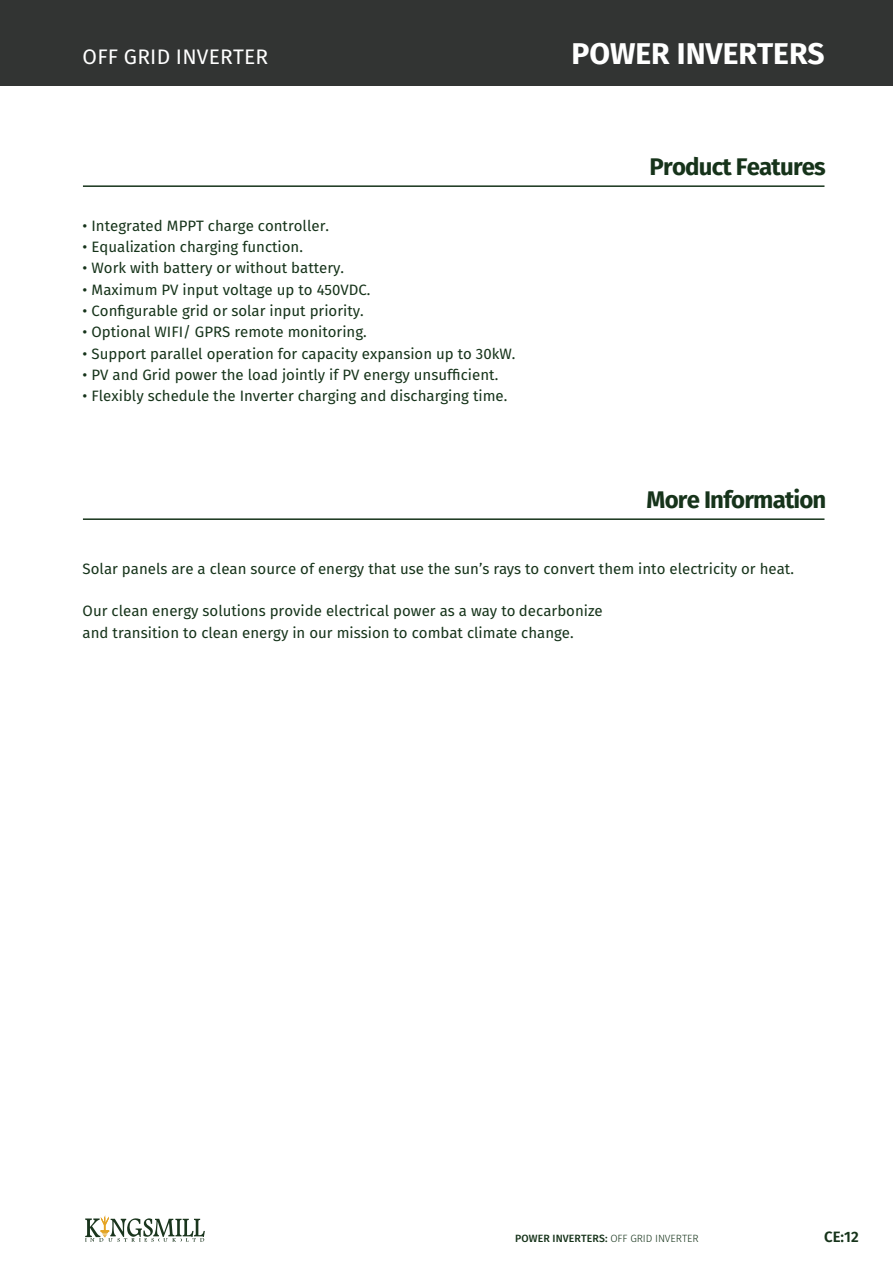
<style>
.page{position:relative;width:893px;height:1263px;background:#fff}
.page>*{position:absolute;margin:0;border:0;box-sizing:border-box;transform-origin:0 0}
.t1{font:700 30px "Fira Sans";color:#fff}
.t2{font:700 24px "Fira Sans";letter-spacing:-.03em;color:#16331a}
.t3{font:21px "Fira Sans";letter-spacing:.01em;color:#fff}
.t4{font:15px/21.3px "Fira Sans";color:#16331a}
.t5{font:600 15px "Fira Sans";color:#16331a}
.t6{font:500 10.5px "Fira Sans";letter-spacing:.01em;color:#16331a}
.s1{font-weight:300}
</style>
<div class="page">
<div style="left:0;top:0;width:893px;height:85px;background:#323433"></div>
<svg style="left:85px;top:1216px;width:120px;height:26px"></svg>
<hr style="left:83px;top:185px;width:741px;height:2px;background:#16331a">
<hr style="left:83px;top:518px;width:741px;height:2px;background:#16331a">
<h3 class="t3" style="left:83px;top:41px;width:187px">OFF GRID INVERTER</h3>
<h1 class="t1" style="left:571px;top:28px;width:255px">POWER INVERTERS</h1>
<p class="t4" style="left:83px;top:214px;width:248px">• Integrated MPPT charge controller.</p>
<p class="t4" style="left:83px;top:236px;width:222px">• Equalization charging function.</p>
<p class="t4" style="left:83px;top:257px;width:263px">• Work with battery or without battery.</p>
<p class="t4" style="left:83px;top:278px;width:289px">• Maximum PV input voltage up to 450VDC.</p>
<p class="t4" style="left:83px;top:300px;width:283px">• Configurable grid or solar input priority.</p>
<p class="t4" style="left:83px;top:321px;width:286px">• Optional WIFI/ GPRS remote monitoring.</p>
<p class="t4" style="left:83px;top:342px;width:434px">• Support parallel operation for capacity expansion up to 30kW.</p>
<p class="t4" style="left:83px;top:364px;width:417px">• PV and Grid power the load jointly if PV energy unsufficient.</p>
<p class="t4" style="left:83px;top:385px;width:426px">• Flexibly schedule the Inverter charging and discharging time.</p>
<h2 class="t2" style="left:649px;top:146px;width:178px">Product Features</h2>
<h2 class="t2" style="left:646px;top:479px;width:182px">More Information</h2>
<p class="t4" style="left:83px;top:557px;width:713px">Solar panels are a clean source of energy that use the sun’s rays to convert them into electricity or heat.</p>
<p class="t4" style="left:83px;top:600px;width:522px">Our clean energy solutions provide electrical power as a way to decarbonize and transition to clean energy in our mission to combat climate change.</p>
<p class="t6" style="left:515px;top:1229px;width:185px">POWER INVERTERS: <span class="s1">OFF GRID INVERTER</span></p>
<p class="t5" style="left:824px;top:1224px;width:36px">CE:12</p>
</div>
